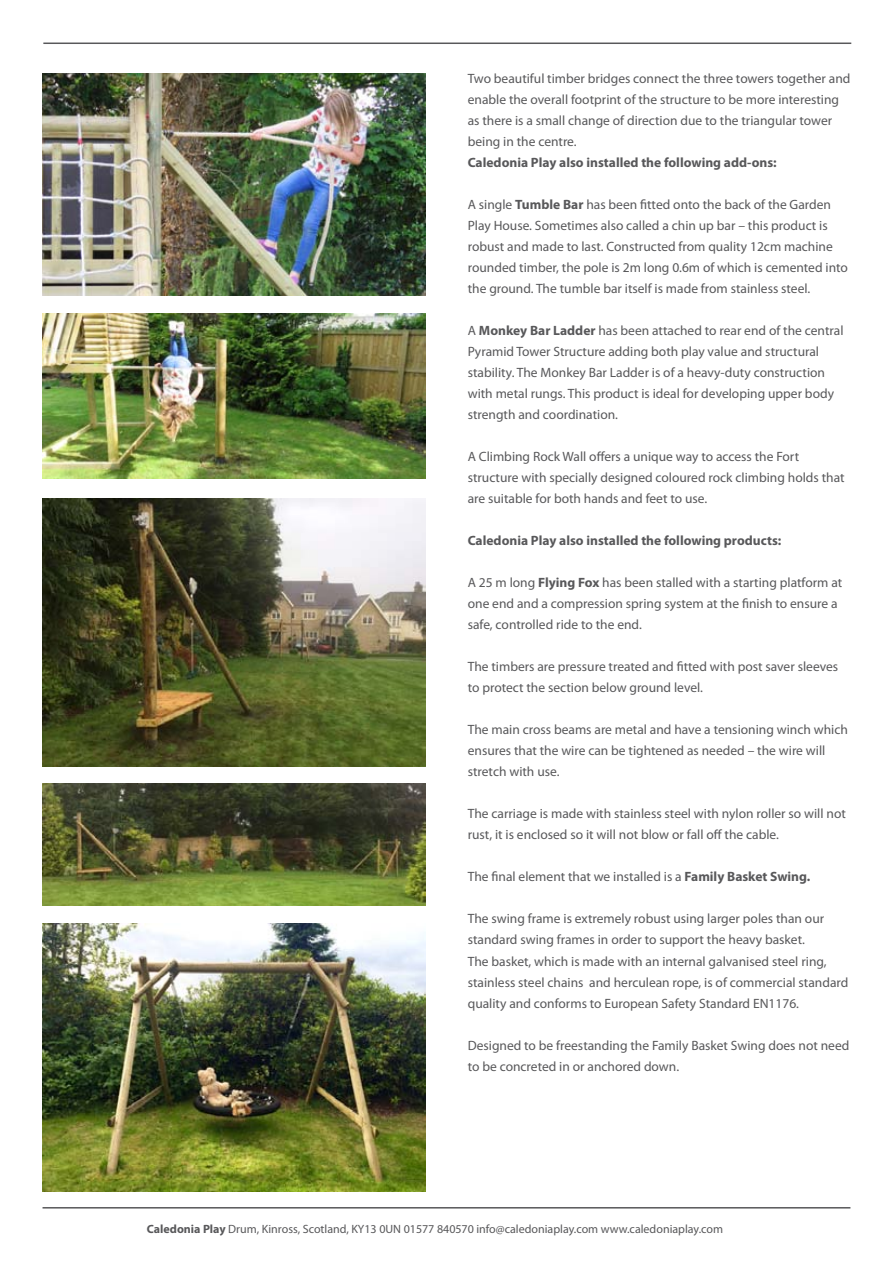
<style>
.page{position:relative;width:893px;height:1263px;background:#fff}
.page>*{position:absolute;margin:0;border:0;box-sizing:border-box;transform-origin:0 0}
.t1{font:13.5px/21px "Myriad Pro";color:#58585a}
.t2{font:700 13.5px "Myriad Pro";color:#58585a}
.t3{font:12px "Myriad Pro";color:#58585a}
.s1{font-weight:700}
</style>
<div class="page">
<hr style="left:43px;top:1207px;width:807px;height:1px;background:#58585a">
<img style="left:42px;top:784px;width:383px;height:122px">
<img style="left:43px;top:498px;width:382px;height:268px">
<hr style="left:43px;top:43px;width:808px;height:1px;background:#58585a">
<img style="left:43px;top:924px;width:382px;height:268px">
<img style="left:43px;top:73px;width:382px;height:223px">
<img style="left:42px;top:313px;width:383px;height:166px">
<p class="t1" style="left:468px;top:68px;width:384px">Two beautiful timber bridges connect the three towers together and enable the overall footprint of the structure to be more interesting as there is a small change of direction due to the triangular tower being in the centre.</p>
<p class="t2" style="left:468px;top:154px;width:310px">Caledonia Play also installed the following add-ons:</p>
<p class="t1" style="left:468px;top:194px;width:382px">A single <span class="s1">Tumble Bar</span> has been fitted onto the back of the Garden Play House. Sometimes also called a chin up bar – this product is robust and made to last. Constructed from quality 12cm machine rounded timber, the pole is 2m long 0.6m of which is cemented into the ground. The tumble bar itself is made from stainless steel.</p>
<p class="t1" style="left:468px;top:320px;width:377px">A <span class="s1">Monkey Bar Ladder</span> has been attached to rear end of the central Pyramid Tower Structure adding both play value and structural stability. The Monkey Bar Ladder is of a heavy-duty construction with metal rungs. This product is ideal for developing upper body strength and coordination.</p>
<p class="t1" style="left:468px;top:446px;width:378px">A Climbing Rock Wall offers a unique way to access the Fort structure with specially designed coloured rock climbing holds that are suitable for both hands and feet to use.</p>
<p class="t2" style="left:468px;top:532px;width:315px">Caledonia Play also installed the following products:</p>
<p class="t1" style="left:468px;top:572px;width:376px">A 25 m long <span class="s1">Flying Fox</span> has been stalled with a starting platform at one end and a compression spring system at the finish to ensure a safe, controlled ride to the end.</p>
<p class="t1" style="left:468px;top:656px;width:372px">The timbers are pressure treated and fitted with post saver sleeves to protect the section below ground level.</p>
<p class="t1" style="left:468px;top:719px;width:382px">The main cross beams are metal and have a tensioning winch which ensures that the wire can be tightened as needed – the wire will stretch with use.</p>
<p class="t1" style="left:468px;top:803px;width:380px">The carriage is made with stainless steel with nylon roller so will not rust, it is enclosed so it will not blow or fall off the cable.</p>
<p class="t1" style="left:468px;top:866px;width:344px">The final element that we installed is a <span class="s1">Family Basket Swing.</span></p>
<p class="t1" style="left:468px;top:908px;width:382px">The swing frame is extremely robust using larger poles than our standard swing frames in order to support the heavy basket.<br>The basket, which is made with an internal galvanised steel ring, stainless steel chains and herculean rope, is of commercial standard quality and conforms to European Safety Standard EN1176.</p>
<p class="t1" style="left:468px;top:1034px;width:383px">Designed to be freestanding the Family Basket Swing does not need to be concreted in or anchored down.</p>
<p class="t3" style="left:147px;top:1221px;width:578px"><span class="s1">Caledonia Play</span> Drum, Kinross, Scotland, KY13 0UN 01577 840570 info@caledoniaplay.com www.caledoniaplay.com</p>
</div>
